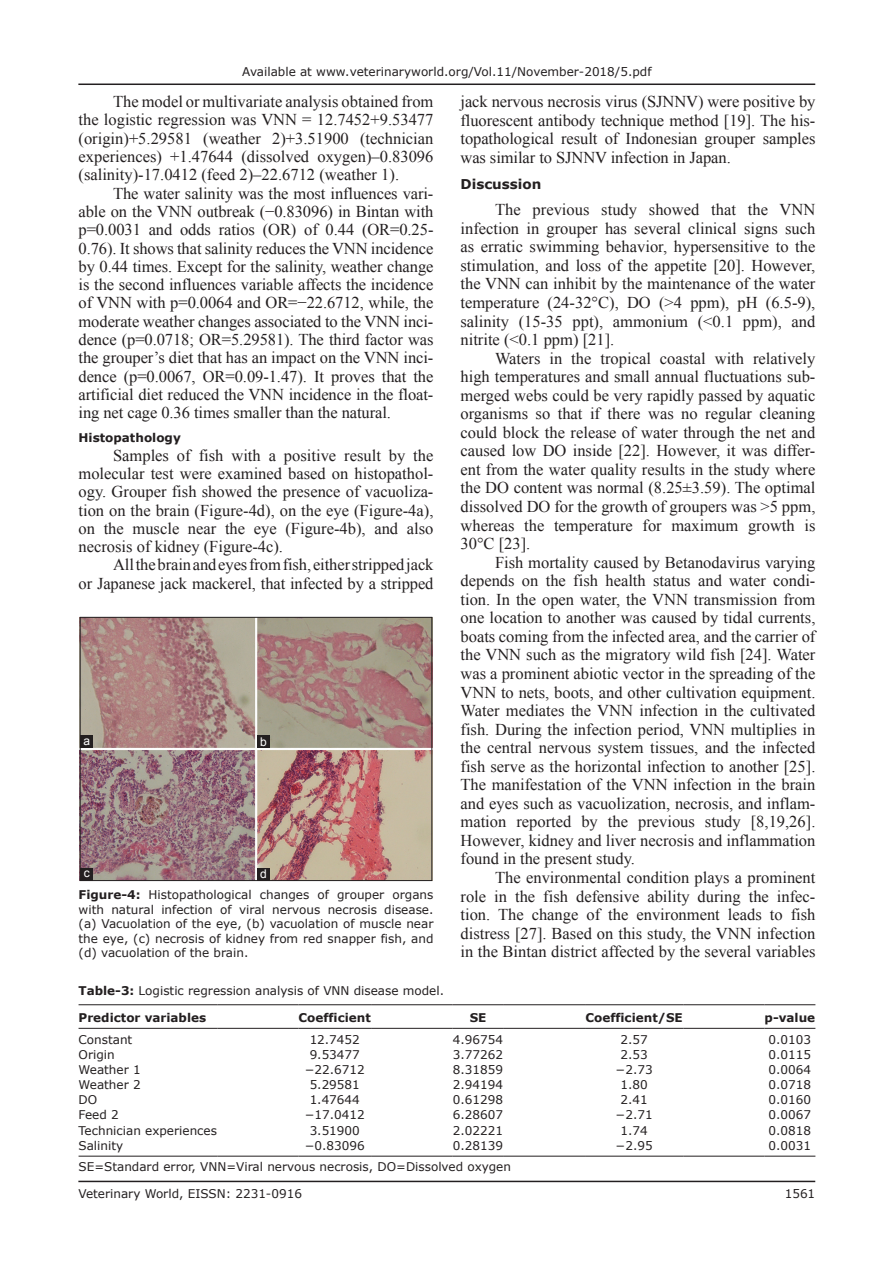
<style>
.page{position:relative;width:894px;height:1263px;background:#fff}
.page>*{position:absolute;margin:0;border:0;box-sizing:border-box;transform-origin:0 0}
.TX{font:16.5px/18.6px "Times New Roman";color:#231f20;text-align:justify}
.t1{font:700 13.5px "Verdana";color:#231f20}
.FGC{font:12px/14.5px "Verdana";color:#231f20;text-align:justify}
.TB{font:12px "Verdana";color:#231f20}
.TCH{font:700 12px "Verdana";color:#231f20}
.TFN{font:12px "Verdana";color:#231f20}
.TT{font:12px "Verdana";color:#231f20}
.TBL{font:12px "Verdana";color:#231f20}
.LABEL{font:12px "Arial";color:#fff}
.s1{font-weight:700}
</style>
<div class="page">
<hr style="left:78px;top:1180px;width:737px;height:2px;background:#231f20">
<hr style="left:78px;top:83px;width:737px;height:2px;background:#231f20">
<hr style="left:78px;top:1155px;width:139px;height:1px;background:#231f20">
<hr style="left:217px;top:1155px;width:81px;height:1px;background:#231f20">
<hr style="left:298px;top:1155px;width:73px;height:1px;background:#231f20">
<hr style="left:371px;top:1155px;width:81px;height:1px;background:#231f20">
<hr style="left:452px;top:1155px;width:51px;height:1px;background:#231f20">
<hr style="left:503px;top:1155px;width:82px;height:1px;background:#231f20">
<hr style="left:585px;top:1155px;width:98px;height:1px;background:#231f20">
<hr style="left:683px;top:1155px;width:81px;height:1px;background:#231f20">
<hr style="left:764px;top:1155px;width:51px;height:1px;background:#231f20">
<hr style="left:78px;top:1004px;width:139px;height:1px;background:#231f20">
<hr style="left:217px;top:1004px;width:81px;height:1px;background:#231f20">
<hr style="left:298px;top:1004px;width:73px;height:1px;background:#231f20">
<hr style="left:371px;top:1004px;width:81px;height:1px;background:#231f20">
<hr style="left:452px;top:1004px;width:51px;height:1px;background:#231f20">
<hr style="left:503px;top:1004px;width:82px;height:1px;background:#231f20">
<hr style="left:585px;top:1004px;width:98px;height:1px;background:#231f20">
<hr style="left:683px;top:1004px;width:81px;height:1px;background:#231f20">
<hr style="left:764px;top:1004px;width:51px;height:1px;background:#231f20">
<hr style="left:78px;top:1028px;width:139px;height:1px;background:#231f20">
<hr style="left:217px;top:1028px;width:81px;height:1px;background:#231f20">
<hr style="left:298px;top:1028px;width:73px;height:1px;background:#231f20">
<hr style="left:371px;top:1028px;width:81px;height:1px;background:#231f20">
<hr style="left:452px;top:1028px;width:51px;height:1px;background:#231f20">
<hr style="left:503px;top:1028px;width:82px;height:1px;background:#231f20">
<hr style="left:585px;top:1028px;width:98px;height:1px;background:#231f20">
<hr style="left:683px;top:1028px;width:81px;height:1px;background:#231f20">
<hr style="left:764px;top:1028px;width:51px;height:1px;background:#231f20">
<img style="left:82px;top:619px;width:348px;height:259px">
<div style="left:80px;top:617px;width:352px;height:263px;border:1px solid #231f20"></div>
<div style="left:80px;top:735px;width:13px;height:13px;background:#231f20"></div>
<div style="left:257px;top:735px;width:13px;height:13px;background:#231f20"></div>
<div style="left:80px;top:867px;width:13px;height:13px;background:#231f20"></div>
<div style="left:257px;top:867px;width:13px;height:13px;background:#231f20"></div>
<p class="FGC" style="left:242px;top:64px;width:411px">Available at www.veterinaryworld.org/Vol.11/November-2018/5.pdf</p>
<p class="TX" style="left:78px;top:92px;width:356px;text-indent:34px">The model or multivariate analysis obtained from the logistic regression was VNN = 12.7452+9.53477 (origin)+5.29581 (weather 2)+3.51900 (technician experiences) +1.47644 (dissolved oxygen)–0.83096 (salinity)-17.0412 (feed 2)–22.6712 (weather 1).</p>
<p class="TX" style="left:78px;top:184px;width:356px;text-indent:34px">The water salinity was the most influences vari&shy;able on the VNN outbreak (−0.83096) in Bintan with p=0.0031 and odds ratios (OR) of 0.44 (OR=0.25- 0.76). It shows that salinity reduces the VNN incidence by 0.44 times. Except for the salinity, weather change is the second influences variable affects the incidence of VNN with p=0.0064 and OR=−22.6712, while, the moderate weather changes associated to the VNN inci&shy;dence (p=0.0718; OR=5.29581). The third factor was the grouper’s diet that has an impact on the VNN inci&shy;dence (p=0.0067, OR=0.09-1.47). It proves that the artificial diet reduced the VNN incidence in the float&shy;ing net cage 0.36 times smaller than the natural.</p>
<h2 class="TCH" style="left:78px;top:429px;width:104px">Histopathology</h2>
<p class="TX" style="left:78px;top:445px;width:356px;text-indent:34px">Samples of fish with a positive result by the molecular test were examined based on histopathol&shy;ogy. Grouper fish showed the presence of vacuoliza&shy;tion on the brain (Figure-4d), on the eye (Figure-4a), on the muscle near the eye (Figure-4b), and also necrosis of kidney (Figure-4c).</p>
<p class="TX" style="left:78px;top:555px;width:356px;text-align:right">All the brain and eyes from fish, either stripped jack<br>or Japanese jack mackerel, that infected by a stripped</p>
<p class="TX" style="left:460px;top:92px;width:356px">jack nervous necrosis virus (SJNNV) were positive by fluorescent antibody technique method [19]. The his&shy;topathological result of Indonesian grouper samples was similar to SJNNV infection in Japan.</p>
<h1 class="t1" style="left:460px;top:175px;width:82px">Discussion</h1>
<p class="TX" style="left:460px;top:200px;width:356px;text-indent:34px">The previous study showed that the VNN infection in grouper has several clinical signs such as erratic swimming behavior, hypersensitive to the stimulation, and loss of the appetite [20]. However, the VNN can inhibit by the maintenance of the water temperature (24-32°C), DO (&gt;4 ppm), pH (6.5-9), salinity (15-35 ppt), ammonium (&lt;0.1 ppm), and nitrite (&lt;0.1 ppm) [21].</p>
<p class="TX" style="left:460px;top:348px;width:356px;text-indent:34px">Waters in the tropical coastal with relatively high temperatures and small annual fluctuations sub&shy;merged webs could be very rapidly passed by aquatic organisms so that if there was no regular cleaning could block the release of water through the net and caused low DO inside [22]. However, it was differ&shy;ent from the water quality results in the study where the DO content was normal (8.25±3.59). The optimal dissolved DO for the growth of groupers was &gt;5 ppm, whereas the temperature for maximum growth is 30°C [23].</p>
<p class="TX" style="left:460px;top:552px;width:356px;text-indent:34px">Fish mortality caused by Betanodavirus varying depends on the fish health status and water condi&shy;tion. In the open water, the VNN transmission from one location to another was caused by tidal currents, boats coming from the infected area, and the carrier of the VNN such as the migratory wild fish [24]. Water was a prominent abiotic vector in the spreading of the VNN to nets, boots, and other cultivation equipment.<br>Water mediates the VNN infection in the cultivated fish. During the infection period, VNN multiplies in the central nervous system tissues, and the infected fish serve as the horizontal infection to another [25].<br>The manifestation of the VNN infection in the brain and eyes such as vacuolization, necrosis, and inflam&shy;mation reported by the previous study [8,19,26].<br>However, kidney and liver necrosis and inflammation found in the present study.</p>
<p class="TX" style="left:460px;top:868px;width:356px;text-indent:34px">The environmental condition plays a prominent role in the fish defensive ability during the infec&shy;tion. The change of the environment leads to fish distress [27]. Based on this study, the VNN infection in the Bintan district affected by the several variables</p>
<p class="LABEL" style="left:83px;top:732px;width:8px">a</p>
<p class="LABEL" style="left:260px;top:734px;width:8px">b</p>
<p class="LABEL" style="left:84px;top:865px;width:7px">c</p>
<p class="LABEL" style="left:260px;top:866px;width:8px">d</p>
<p class="FGC" style="left:78px;top:887px;width:356px"><span class="s1">Figure-4:</span> Histopathological changes of grouper organs with natural infection of viral nervous necrosis disease. (a) Vacuolation of the eye, (b) vacuolation of muscle near the eye, (c) necrosis of kidney from red snapper fish, and (d) vacuolation of the brain.</p>
<p class="TT" style="left:78px;top:982px;width:367px"><span class="s1">Table-3:</span> Logistic regression analysis of VNN disease model.</p>
<p class="TCH" style="left:78px;top:1008px;width:129px">Predictor variables</p>
<p class="TCH" style="left:298px;top:1008px;width:74px">Coefficient</p>
<p class="TCH" style="left:469px;top:1008px;width:18px">SE</p>
<p class="TCH" style="left:585px;top:1008px;width:99px">Coefficient/SE</p>
<p class="TCH" style="left:764px;top:1008px;width:52px">p-value</p>
<p class="TB" style="left:78px;top:1031px;width:55px">Constant</p>
<p class="TB" style="left:309px;top:1031px;width:52px">12.7452</p>
<p class="TB" style="left:453px;top:1031px;width:52px">4.96754</p>
<p class="TB" style="left:620px;top:1031px;width:29px">2.57</p>
<p class="TB" style="left:768px;top:1031px;width:44px">0.0103</p>
<p class="TB" style="left:78px;top:1046px;width:38px">Origin</p>
<p class="TB" style="left:309px;top:1046px;width:52px">9.53477</p>
<p class="TB" style="left:453px;top:1046px;width:52px">3.77262</p>
<p class="TB" style="left:620px;top:1046px;width:29px">2.53</p>
<p class="TB" style="left:768px;top:1046px;width:44px">0.0115</p>
<p class="TB" style="left:78px;top:1061px;width:64px">Weather 1</p>
<p class="TB" style="left:304px;top:1061px;width:61px">−22.6712</p>
<p class="TB" style="left:453px;top:1061px;width:52px">8.31859</p>
<p class="TB" style="left:615px;top:1061px;width:39px">−2.73</p>
<p class="TB" style="left:768px;top:1061px;width:44px">0.0064</p>
<p class="TB" style="left:78px;top:1076px;width:64px">Weather 2</p>
<p class="TB" style="left:309px;top:1076px;width:52px">5.29581</p>
<p class="TB" style="left:453px;top:1076px;width:52px">2.94194</p>
<p class="TB" style="left:620px;top:1076px;width:29px">1.80</p>
<p class="TB" style="left:768px;top:1076px;width:44px">0.0718</p>
<p class="TB" style="left:78px;top:1091px;width:20px">DO</p>
<p class="TB" style="left:309px;top:1091px;width:52px">1.47644</p>
<p class="TB" style="left:453px;top:1091px;width:52px">0.61298</p>
<p class="TB" style="left:620px;top:1091px;width:29px">2.41</p>
<p class="TB" style="left:768px;top:1091px;width:44px">0.0160</p>
<p class="TB" style="left:78px;top:1106px;width:42px">Feed 2</p>
<p class="TB" style="left:304px;top:1106px;width:61px">−17.0412</p>
<p class="TB" style="left:453px;top:1106px;width:52px">6.28607</p>
<p class="TB" style="left:615px;top:1106px;width:39px">−2.71</p>
<p class="TB" style="left:768px;top:1106px;width:44px">0.0067</p>
<p class="TB" style="left:78px;top:1122px;width:140px">Technician experiences</p>
<p class="TB" style="left:309px;top:1122px;width:52px">3.51900</p>
<p class="TB" style="left:453px;top:1122px;width:52px">2.02221</p>
<p class="TB" style="left:620px;top:1122px;width:29px">1.74</p>
<p class="TB" style="left:768px;top:1122px;width:44px">0.0818</p>
<p class="TBL" style="left:78px;top:1137px;width:46px">Salinity</p>
<p class="TBL" style="left:304px;top:1137px;width:61px">−0.83096</p>
<p class="TBL" style="left:453px;top:1137px;width:52px">0.28139</p>
<p class="TBL" style="left:615px;top:1137px;width:39px">−2.95</p>
<p class="TBL" style="left:768px;top:1137px;width:44px">0.0031</p>
<p class="TFN" style="left:78px;top:1158px;width:434px">SE=Standard error, VNN=Viral nervous necrosis, DO=Dissolved oxygen</p>
<p class="FGC" style="left:78px;top:1186px;width:225px">Veterinary World, EISSN: 2231-0916</p>
<p class="FGC" style="left:784px;top:1186px;width:32px">1561</p>
</div>
